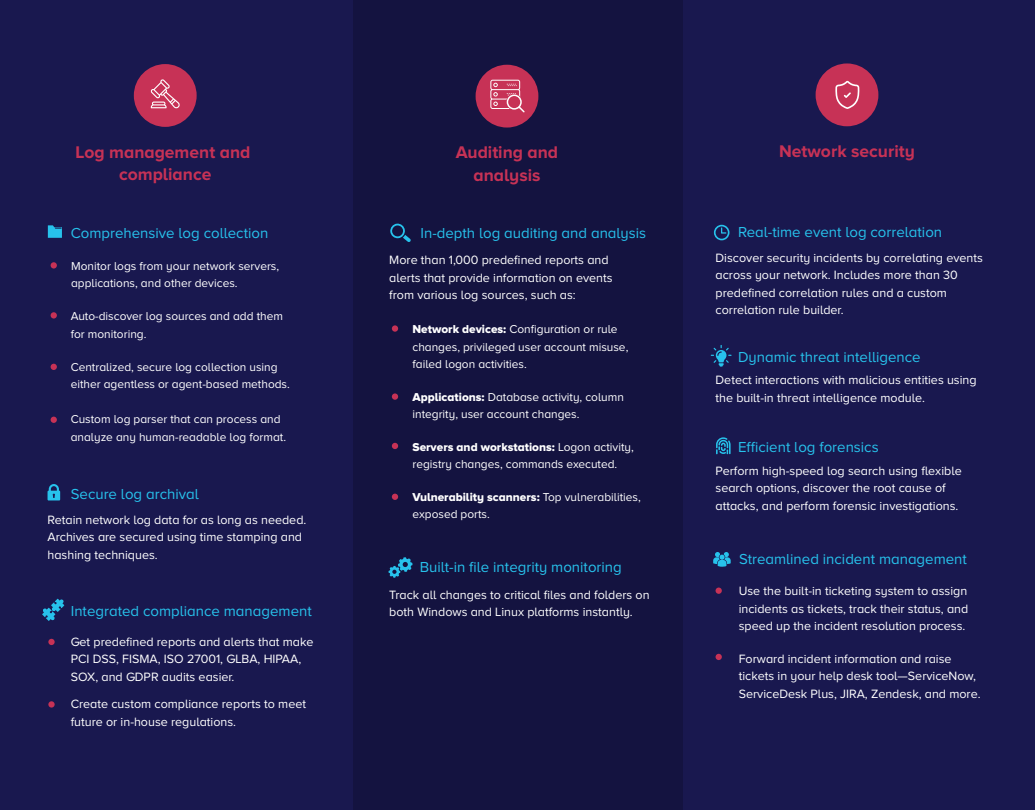
<style>
.page{position:relative;width:1035px;height:810px;background:#19184f}
.page>*{position:absolute;margin:0;border:0;box-sizing:border-box;transform-origin:0 0}
.t1{font:700 17.5px/22.4px "Proxima Nova A";color:#c73256;text-align:center}
.t2{font:15px "Proxima Nova A";color:#27c2ec}
.t3{font:12.5px/17.5px "Proxima Nova A";color:#fff}
.t4{font:11.88px/17.5px "Proxima Nova A";color:#fff}
.t5{font:11.88px "Proxima Nova A Extrabld";color:#fff}
.s1{font-family:"Proxima Nova A Extrabld"}
.s2{font-family:"Proxima Nova A"}
</style>
<div class="page">
<div style="left:353px;top:0;width:329px;height:810px;background:#141340"></div>
<div style="left:51px;top:312px;width:6px;height:7px;background:#c73256;border-radius:50%"></div>
<div style="left:51px;top:262px;width:6px;height:7px;background:#c73256;border-radius:50%"></div>
<svg style="left:51px;top:364px;width:6px;height:6px"></svg>
<svg style="left:51px;top:417px;width:6px;height:6px"></svg>
<div style="left:48px;top:639px;width:7px;height:6px;background:#c73256;border-radius:50%"></div>
<svg style="left:716px;top:588px;width:6px;height:6px"></svg>
<svg style="left:716px;top:654px;width:6px;height:6px"></svg>
<svg style="left:48px;top:701px;width:7px;height:7px"></svg>
<div style="left:134px;top:64px;width:63px;height:63px;background:#c73256;border-radius:50%"></div>
<svg style="left:151px;top:79px;width:29px;height:29px"></svg>
<div style="left:392px;top:325px;width:6px;height:7px;background:#c73256;border-radius:50%"></div>
<div style="left:392px;top:393px;width:6px;height:7px;background:#c73256;border-radius:50%"></div>
<svg style="left:392px;top:443px;width:6px;height:6px"></svg>
<svg style="left:392px;top:494px;width:6px;height:6px"></svg>
<div style="left:476px;top:65px;width:62px;height:63px;background:#c73256;border-radius:50%"></div>
<div style="left:816px;top:63px;width:62px;height:63px;background:#c73256;border-radius:50%"></div>
<svg style="left:490px;top:80px;width:35px;height:32px"></svg>
<svg style="left:835px;top:81px;width:24px;height:28px"></svg>
<svg style="left:48px;top:484px;width:12px;height:16px"></svg>
<svg style="left:48px;top:225px;width:14px;height:13px"></svg>
<svg style="left:42px;top:599px;width:22px;height:22px"></svg>
<svg style="left:389px;top:557px;width:24px;height:21px"></svg>
<svg style="left:390px;top:223px;width:21px;height:19px"></svg>
<svg style="left:714px;top:225px;width:16px;height:15px"></svg>
<svg style="left:711px;top:345px;width:21px;height:22px"></svg>
<svg style="left:716px;top:437px;width:15px;height:17px"></svg>
<svg style="left:713px;top:552px;width:18px;height:15px"></svg>
<h1 class="t1" style="left:76px;top:140px;width:176px">Log management and compliance</h1>
<p class="t2" style="left:71px;top:224px;width:199px">Comprehensive log collection</p>
<p class="t4" style="left:71px;top:257px;width:210px">Monitor logs from your network servers, applications, and other devices.</p>
<p class="t4" style="left:71px;top:307px;width:214px">Auto-discover log sources and add them for monitoring.</p>
<p class="t4" style="left:71px;top:358px;width:221px">Centralized, secure log collection using either agentless or agent-based methods.</p>
<p class="t4" style="left:71px;top:410px;width:217px">Custom log parser that can process and analyze any human-readable log format.</p>
<p class="t2" style="left:71px;top:485px;width:130px">Secure log archival</p>
<p class="t3" style="left:48px;top:511px;width:260px">Retain network log data for as long as needed.<br>Archives are secured using time stamping and hashing techniques.</p>
<p class="t2" style="left:71px;top:603px;width:243px">Integrated compliance management</p>
<p class="t3" style="left:71px;top:633px;width:244px">Get predefined reports and alerts that make<br>PCI DSS, FISMA, ISO 27001, GLBA, HIPAA,<br>SOX, and GDPR audits easier.</p>
<p class="t3" style="left:71px;top:695px;width:237px">Create custom compliance reports to meet future or in-house regulations.</p>
<h1 class="t1" style="left:456px;top:141px;width:104px">Auditing and analysis</h1>
<p class="t2" style="left:420px;top:225px;width:227px">In-depth log auditing and analysis</p>
<p class="t3" style="left:389px;top:251px;width:225px">More than 1,000 predefined reports and alerts that provide information on events from various log sources, such as:</p>
<p class="t4" style="left:412px;top:320px;width:217px"><span class="s1">Network devices:</span> Configuration or rule changes, privileged user account misuse, failed logon activities.</p>
<p class="t4" style="left:412px;top:388px;width:213px"><span class="s1">Applications:</span> Database activity, column integrity, user account changes.</p>
<p class="t5" style="left:412px;top:440px;width:223px">Servers and workstations: <span class="s2">Logon activity,</span></p>
<p class="t4" style="left:412px;top:455px;width:206px">registry changes, commands executed.</p>
<p class="t5" style="left:412px;top:490px;width:230px">Vulnerability scanners: <span class="s2">Top vulnerabilities,</span></p>
<p class="t4" style="left:412px;top:506px;width:79px">exposed ports.</p>
<p class="t2" style="left:420px;top:559px;width:204px">Built-in file integrity monitoring</p>
<p class="t3" style="left:389px;top:586px;width:262px">Track all changes to critical files and folders on both Windows and Linux platforms instantly.</p>
<h1 class="t1" style="left:779px;top:140px;width:137px">Network security</h1>
<p class="t2" style="left:738px;top:224px;width:206px">Real-time event log correlation</p>
<p class="t3" style="left:716px;top:249px;width:269px">Discover security incidents by correlating events across your network. Includes more than 30 predefined correlation rules and a custom correlation rule builder.</p>
<p class="t2" style="left:738px;top:349px;width:184px">Dynamic threat intelligence</p>
<p class="t3" style="left:716px;top:371px;width:263px">Detect interactions with malicious entities using the built-in threat intelligence module.</p>
<p class="t2" style="left:738px;top:439px;width:142px">Efficient log forensics</p>
<p class="t3" style="left:716px;top:461px;width:248px">Perform high-speed log search using flexible search options, discover the root cause of attacks, and perform forensic investigations.</p>
<p class="t2" style="left:739px;top:551px;width:229px">Streamlined incident management</p>
<p class="t3" style="left:739px;top:582px;width:231px;text-align:justify">Use the built-in ticketing system to assign incidents as tickets, track their status, and speed up the incident resolution process.</p>
<p class="t3" style="left:739px;top:650px;width:243px">Forward incident information and raise tickets in your help desk tool—ServiceNow,<br>ServiceDesk Plus, JIRA, Zendesk, and more.</p>
</div>
